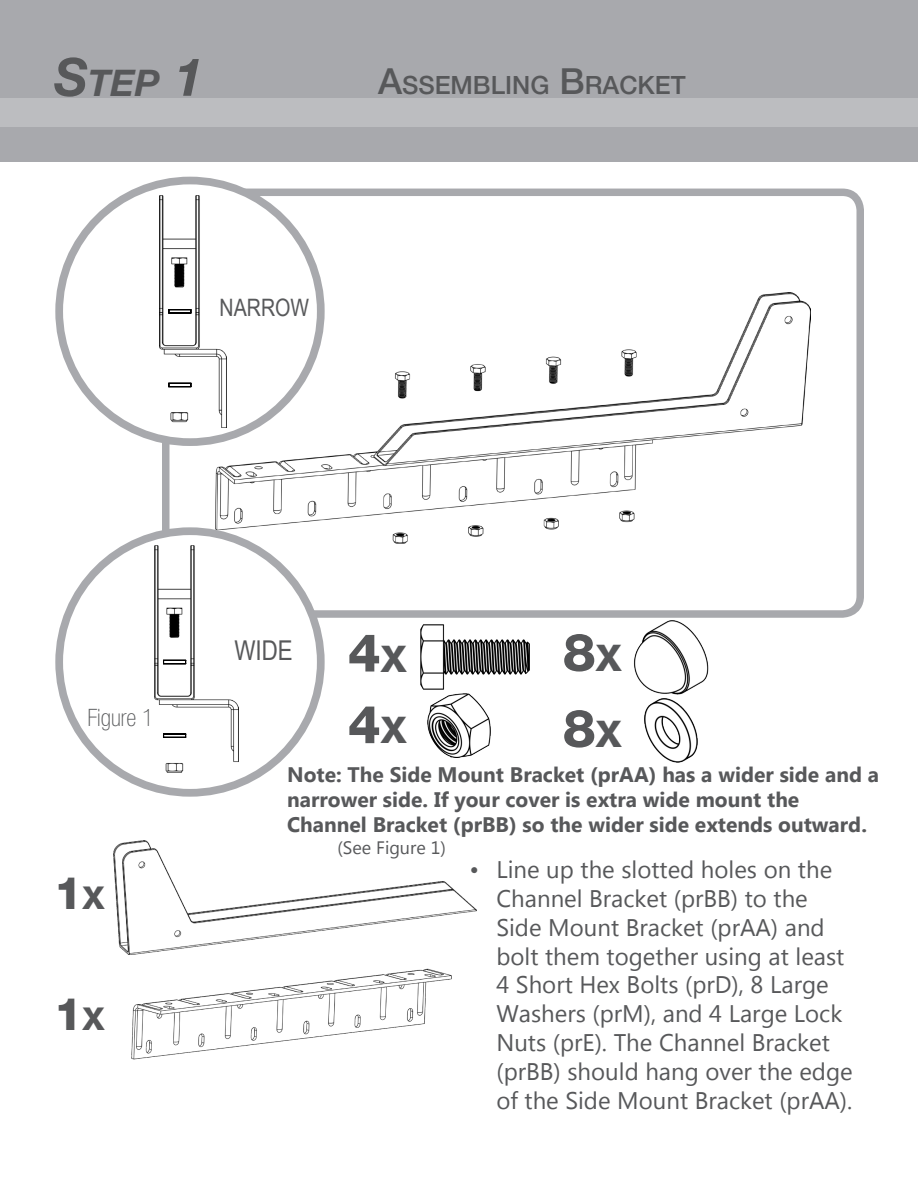
<style>
.page{position:relative;width:918px;height:1188px;background:#fff}
.page>*{position:absolute;margin:0;border:0;box-sizing:border-box;transform-origin:0 0}
.Step_heading{font:800 52.5px "Helvetica Neue";color:#57585a}
.Step_heading-2{font:800 45px "Helvetica Neue";color:#57585a}
.Step_heading-3{font:italic 700 36.75px "Helvetica Neue";color:#57585a}
.Step_heading-4{font:27.3px "Arial Narrow";color:#57585a}
.STEP_DISCRIPTION{font:500 25.2px "Helvetica Neue";color:#57585a}
.t1{font:24px/28.8px "Myanmar Text";color:#57585a}
.PARTS{font:100 condensed 24px "Helvetica Neue";color:#57585a}
.t2{font:24px "Arial Narrow";color:#58595b}
.body_text{font:700 21px/25.2px "Myanmar Text";color:#57585a}
.body_text-2{font:18px "Myanmar Text";color:#57585a}
.s1{font-size:52.5px}
.s2{font-size:36px}
.s3{font-size:31.5px}
.s4{font-size:36.75px}
</style>
<div class="page">
<div style="left:0;top:0;width:918px;height:162px;background:#a8a9ad"></div>
<div style="left:0;top:98px;width:918px;height:29px;background:#bcbdc0"></div>
<img style="left:215px;top:292px;width:596px;height:252px">
<div style="left:162px;top:189px;width:702px;height:429px;border:8px solid #a8a9ad;border-radius:18px"></div>
<img style="left:420px;top:624px;width:109px;height:66px">
<img style="left:428px;top:694px;width:62px;height:64px">
<img style="left:113px;top:840px;width:364px;height:114px">
<img style="left:131px;top:968px;width:321px;height:92px">
<div style="left:59px;top:531px;width:262px;height:262px;background:#fff;border-radius:50%"></div>
<div style="left:55px;top:527px;width:270px;height:269px;border:8px solid #a8a9ad;border-radius:50%"></div>
<img style="left:154px;top:546px;width:84px;height:226px">
<svg style="left:163px;top:734px;width:23px;height:4px"></svg>
<svg style="left:163px;top:660px;width:23px;height:4px"></svg>
<div style="left:60px;top:181px;width:261px;height:261px;background:#fff;border-radius:50%"></div>
<div style="left:55px;top:177px;width:270px;height:269px;border:8px solid #a8a9ad;border-radius:50%"></div>
<img style="left:159px;top:195px;width:67px;height:233px">
<svg style="left:169px;top:383px;width:22px;height:4px"></svg>
<svg style="left:169px;top:309px;width:22px;height:4px"></svg>
<img style="left:634px;top:620px;width:74px;height:74px">
<img style="left:645px;top:699px;width:53px;height:63px">
<p class="Step_heading-3" style="left:54px;top:60px;width:151px"><span class="s1">S</span>tep <span class="s1">1</span></p>
<p class="STEP_DISCRIPTION" style="left:378px;top:70px;width:309px"><span class="s2">A</span>SSEMBLING <span class="s2">B</span>RACKET</p>
<p class="t2" style="left:220px;top:290px;width:91px">NARROW</p>
<p class="PARTS" style="left:87px;top:704px;width:68px">Figure 1</p>
<p class="Step_heading-2" style="left:54px;top:866px;width:52px">1<span class="s3">X</span></p>
<p class="Step_heading-2" style="left:54px;top:987px;width:52px">1<span class="s3">X</span></p>
<p class="Step_heading-4" style="left:234px;top:630px;width:60px">WIDE</p>
<p class="Step_heading" style="left:348px;top:622px;width:60px">4<span class="s4">X</span></p>
<p class="Step_heading" style="left:563px;top:621px;width:60px">8<span class="s4">X</span></p>
<p class="Step_heading" style="left:563px;top:697px;width:60px">8<span class="s4">X</span></p>
<p class="Step_heading" style="left:348px;top:693px;width:60px">4<span class="s4">X</span></p>
<p class="body_text" style="left:287px;top:762px;width:594px">Note: The Side Mount Bracket (prAA) has a wider side and a narrower side. If your cover is extra wide mount the<br>Channel Bracket (prBB) so the wider side extends outward.</p>
<p class="body_text-2" style="left:338px;top:837px;width:110px">(See Figure 1)</p>
<p class="t1" style="left:496px;top:855px;width:358px;text-indent:-27px">• Line up the slotted holes on the<br>Channel Bracket (prBB) to the<br>Side Mount Bracket (prAA) and bolt them together using at least<br>4 Short Hex Bolts (prD), 8 Large<br>Washers (prM), and 4 Large Lock<br>Nuts (prE). The Channel Bracket (prBB) should hang over the edge of the Side Mount Bracket (prAA).</p>
</div>
